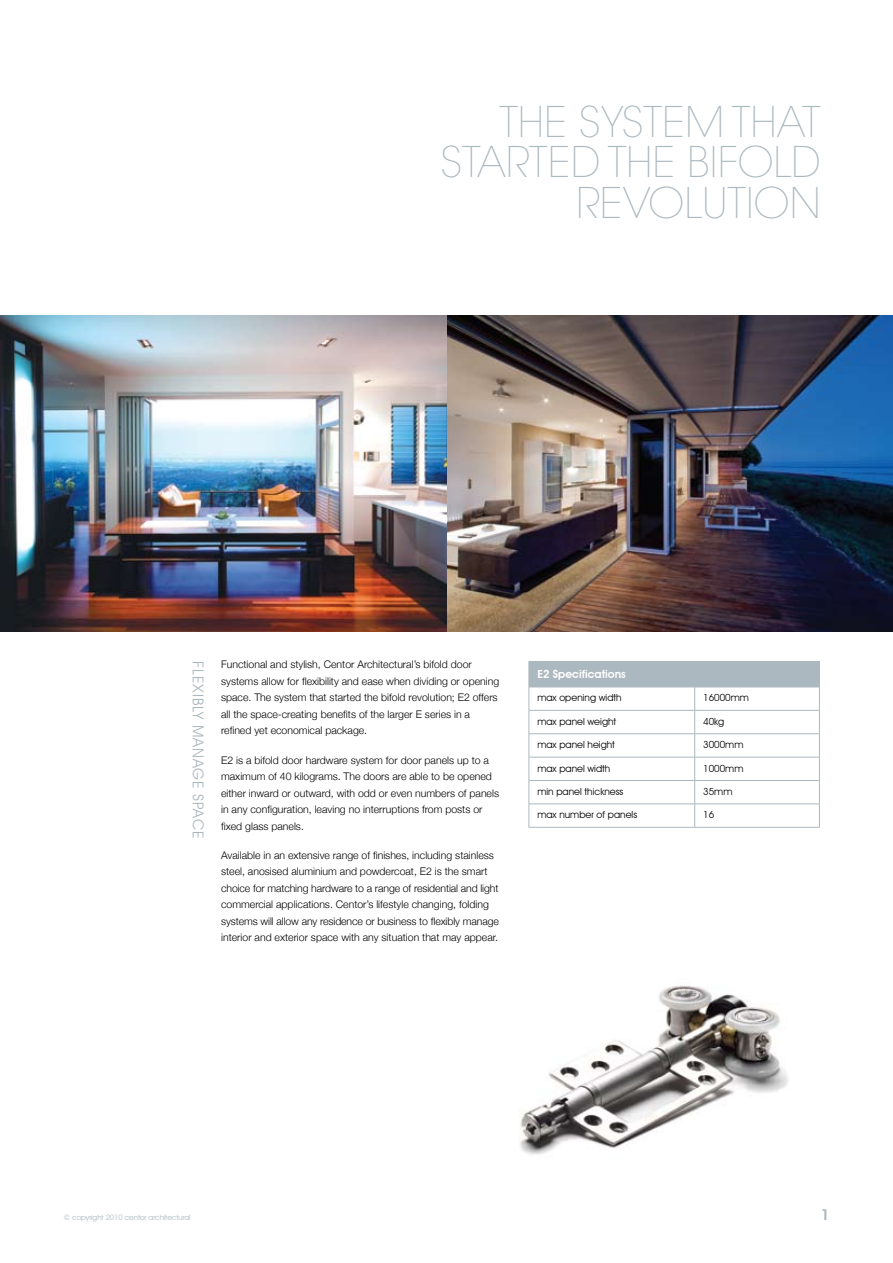
<style>
.page{position:relative;width:893px;height:1263px;background:#fff}
.page>*{position:absolute;margin:0;border:0;box-sizing:border-box;transform-origin:0 0}
.t1{font:200 42px/40.5px "ITC Avant Garde Std";color:#acb8bf;text-align:right}
.t2{font:15px "Avant Garde IT Cby BT";color:#acb8bf}
.t3{font:600 15px "Avant Garde IT Cby BT";color:#acb8bf}
.t4{font:600 11.25px "Avant Garde IT Cby BT";color:#fff}
.t5{font:300 10.5px/16.5px "Helvetica Neue";color:#000}
.t6{font:9.75px "Avant Garde IT Cby BT";color:#000}
.t7{font:7.5px "Avant Garde IT Cby BT";color:#acb8bf}
</style>
<div class="page">
<img style="left:0;top:316px;width:893px;height:315px">
<hr style="left:529px;top:827px;width:166px;height:1px;background:#acb8bf">
<hr style="left:695px;top:827px;width:125px;height:1px;background:#acb8bf">
<hr style="left:529px;top:661px;width:166px;height:1px;background:#acb8bf">
<hr style="left:695px;top:661px;width:125px;height:1px;background:#acb8bf">
<svg style="left:529px;top:662px;width:291px;height:165px"></svg>
<hr style="left:529px;top:687px;width:166px;height:1px;background:#acb8bf">
<hr style="left:695px;top:687px;width:125px;height:1px;background:#acb8bf">
<img style="left:519px;top:985px;width:270px;height:170px">
<h1 class="t1" style="left:440px;top:103px;width:382px">THE SYSTEM THAT<br>STARTED THE BIFOLD<br>REVOLUTION</h1>
<h2 class="t2" style="left:207px;top:661px;width:177px;rotate:90deg">Flexibly manage space</h2>
<p class="t5" style="left:221px;top:656px;width:280px">Functional and stylish, Centor Architectural’s bifold door systems allow for flexibility and ease when dividing or opening space. The system that started the bifold revolution; E2 offers all the space-creating benefits of the larger E series in a refined yet economical package.</p>
<p class="t5" style="left:221px;top:751px;width:279px">E2 is a bifold door hardware system for door panels up to a maximum of 40 kilograms. The doors are able to be opened either inward or outward, with odd or even numbers of panels in any configuration, leaving no interruptions from posts or fixed glass panels.</p>
<p class="t5" style="left:221px;top:847px;width:279px">Available in an extensive range of finishes, including stainless steel, anosised aluminium and powdercoat, E2 is the smart choice for matching hardware to a range of residential and light commercial applications. Centor’s lifestyle changing, folding systems will allow any residence or business to flexibly manage interior and exterior space with any situation that may appear.</p>
<p class="t4" style="left:537px;top:667px;width:90px">E2 Specifications</p>
<p class="t6" style="left:537px;top:692px;width:86px">max opening width</p>
<p class="t6" style="left:703px;top:692px;width:47px">16000mm</p>
<p class="t6" style="left:537px;top:715px;width:80px">max panel weight</p>
<p class="t6" style="left:703px;top:715px;width:23px">40kg</p>
<p class="t6" style="left:537px;top:739px;width:79px">max panel height</p>
<p class="t6" style="left:703px;top:739px;width:42px">3000mm</p>
<p class="t6" style="left:537px;top:762px;width:74px">max panel width</p>
<p class="t6" style="left:703px;top:762px;width:42px">1000mm</p>
<p class="t6" style="left:537px;top:786px;width:87px">min panel thickness</p>
<p class="t6" style="left:703px;top:786px;width:31px">35mm</p>
<p class="t6" style="left:537px;top:809px;width:101px">max number of panels</p>
<p class="t6" style="left:703px;top:809px;width:13px">16</p>
<p class="t7" style="left:64px;top:1213px;width:128px">© copyright 2010 centor architectural</p>
<h2 class="t3" style="left:821px;top:1206px;width:10px">1</h2>
</div>
